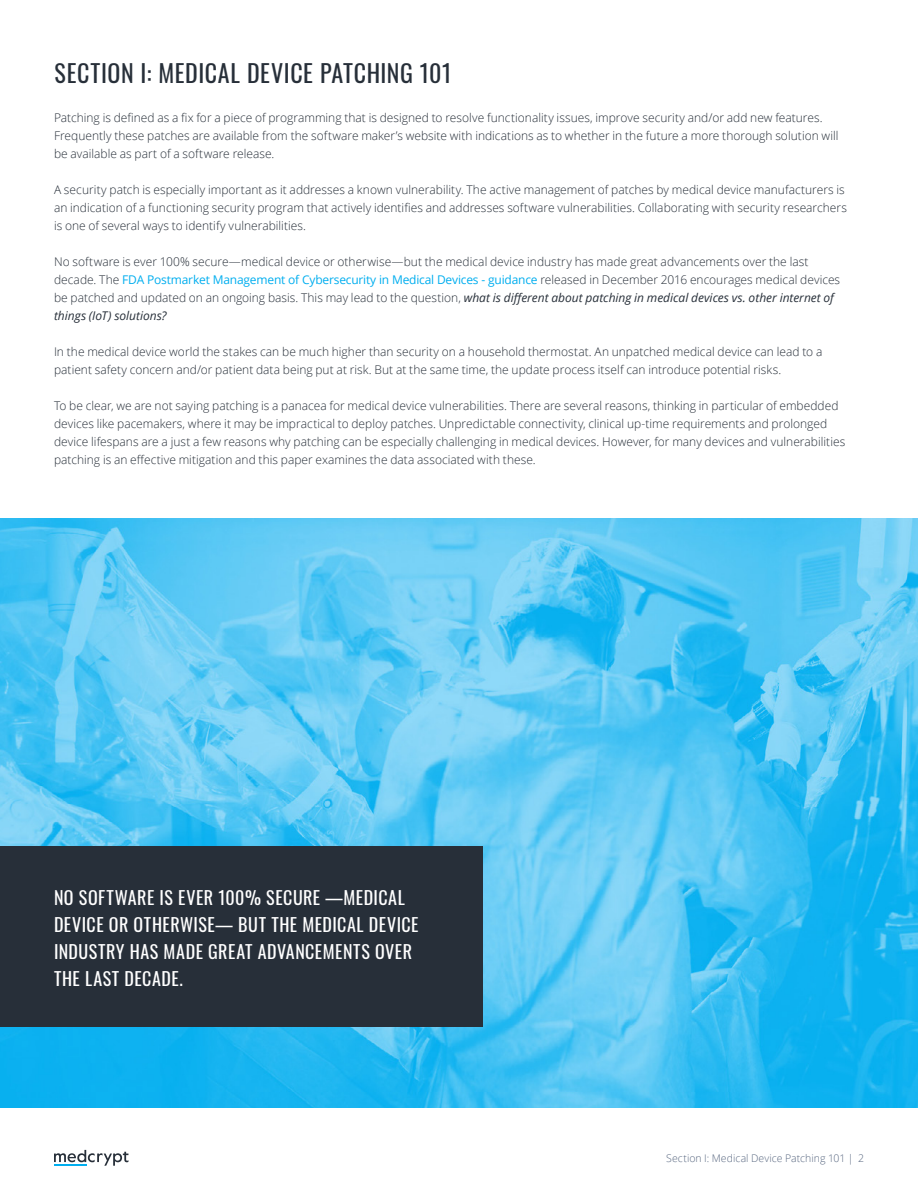
<style>
.page{position:relative;width:918px;height:1188px;background:#fff}
.page>*{position:absolute;margin:0;border:0;box-sizing:border-box;transform-origin:0 0}
.t1{font:24px "Oswald";letter-spacing:.025em;color:#272f39}
.t2{font:18px/27px "Oswald";letter-spacing:.03em;color:#fff}
.t3{font:300 12px/18px "Open Sans";color:#272f39}
.t4{font:300 10.5px "Open Sans";letter-spacing:.005em;color:#586780}
.s1{font-weight:400;color:#00aeef}
.s2{font-weight:400;font-style:italic}
</style>
<div class="page">
<svg style="left:54px;top:1150px;width:74px;height:16px"></svg>
<img style="left:0;top:518px;width:918px;height:590px">
<div style="left:0;top:846px;width:482px;height:180px;background:#272f39"></div>
<h1 class="t1" style="left:55px;top:52px;width:399px">SECTION I: MEDICAL DEVICE PATCHING 101</h1>
<p class="t3" style="left:54px;top:108px;width:786px">Patching is defined as a fix for a piece of programming that is designed to resolve functionality issues, improve security and/or add new features.<br>Frequently these patches are available from the software maker’s website with indications as to whether in the future a more thorough solution will be available as part of a software release.</p>
<p class="t3" style="left:54px;top:180px;width:794px">A security patch is especially important as it addresses a known vulnerability. The active management of patches by medical device manufacturers is an indication of a functioning security program that actively identifies and addresses software vulnerabilities. Collaborating with security researchers is one of several ways to identify vulnerabilities.</p>
<p class="t3" style="left:54px;top:252px;width:788px">No software is ever 100% secure—medical device or otherwise—but the medical device industry has made great advancements over the last decade. The <span class="s1">FDA Postmarket Management of Cybersecurity in Medical Devices - guidance</span> released in December 2016 encourages medical devices be patched and updated on an ongoing basis. This may lead to the question, <span class="s2">what is different about patching in medical devices vs. other internet of things (IoT) solutions?</span></p>
<p class="t3" style="left:54px;top:342px;width:770px">In the medical device world the stakes can be much higher than security on a household thermostat. An unpatched medical device can lead to a patient safety concern and/or patient data being put at risk. But at the same time, the update process itself can introduce potential risks.</p>
<p class="t3" style="left:54px;top:396px;width:793px">To be clear, we are not saying patching is a panacea for medical device vulnerabilities. There are several reasons, thinking in particular of embedded devices like pacemakers, where it may be impractical to deploy patches. Unpredictable connectivity, clinical up-time requirements and prolonged device lifespans are a just a few reasons why patching can be especially challenging in medical devices. However, for many devices and vulnerabilities patching is an effective mitigation and this paper examines the data associated with these.</p>
<h2 class="t2" style="left:54px;top:882px;width:366px">NO SOFTWARE IS EVER 100% SECURE —MEDICAL DEVICE OR OTHERWISE— BUT THE MEDICAL DEVICE INDUSTRY HAS MADE GREAT ADVANCEMENTS OVER THE LAST DECADE.</h2>
<p class="t4" style="left:666px;top:1151px;width:199px">Section I: Medical Device Patching 101 | 2</p>
</div>
